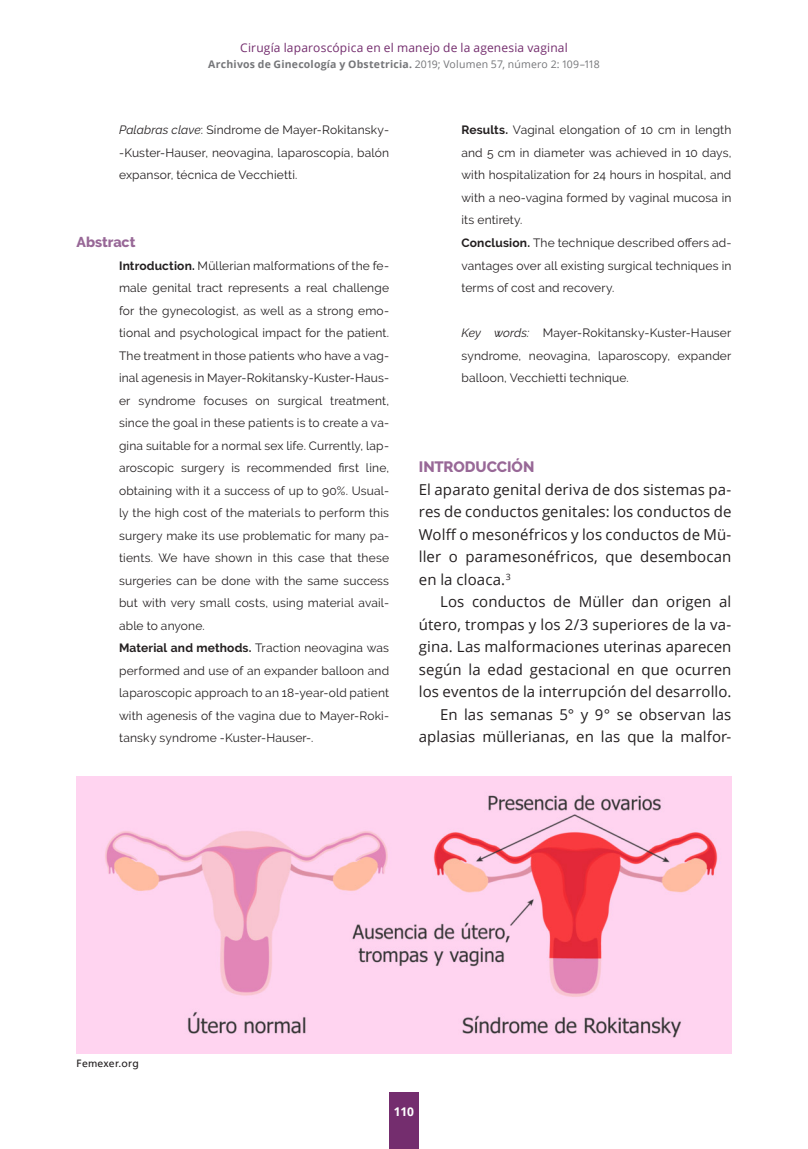
<style>
.page{position:relative;width:808px;height:1149px;background:#fff}
.page>*{position:absolute;margin:0;border:0;box-sizing:border-box;transform-origin:0 0}
.Primero{font:15px/22.5px "Open Sans";letter-spacing:.005em;color:#231f20;text-align:justify}
.sub_1_primero{font:800 15px "Raleway";letter-spacing:-.005em;color:#986897}
.sub_2{font:800 14.25px "Raleway";letter-spacing:-.005em;color:#986897}
.Resumen{font:12px/22.5px "Raleway";letter-spacing:.015em;color:#231f20;text-align:justify}
.t1{font:12px "Open Sans";letter-spacing:.015em;color:#742d6e}
.t2{font:700 12px "Open Sans";color:#fff}
.t3{font:700 10.5px "Open Sans";letter-spacing:.02em;color:#757679}
.Nota_al_pie{font:10.5px "Frutiger LT";letter-spacing:.02em;color:#231f20}
.s1{font-weight:400}
.s2{font-style:italic}
.s3{font-weight:700}
</style>
<div class="page">
<div style="left:389px;top:1092px;width:30px;height:56px;background:#742d6e"></div>
<img style="left:76px;top:776px;width:655px;height:276px">
<p class="t1" style="left:240px;top:39px;width:329px">Cirugía laparoscópica en el manejo de la agenesia vaginal</p>
<p class="t3" style="left:208px;top:56px;width:393px">Archivos de Ginecología y Obstetricia. <span class="s1">2019; Volumen 57, número 2: 109–118</span></p>
<p class="Resumen" style="left:119px;top:119px;width:271px"><span class="s2">Palabras clave</span>: Síndrome de Mayer-Rokitansky--Kuster-Hauser, neovagina, laparoscopía, balón expansor, técnica de Vecchietti.</p>
<p class="sub_2" style="left:77px;top:234px;width:60px">Abstract</p>
<p class="Resumen" style="left:119px;top:254px;width:272px"><span class="s3">Introduction.</span> Müllerian malformations of the fe&shy;male genital tract represents a real challenge for the gynecologist, as well as a strong emo&shy;tional and psychological impact for the patient.<br>The treatment in those patients who have a vag&shy;inal agenesis in Mayer-Rokitansky-Kuster-Haus&shy;er syndrome focuses on surgical treatment, since the goal in these patients is to create a va&shy;gina suitable for a normal sex life. Currently, lap&shy;aroscopic surgery is recommended first line, obtaining with it a success of up to 90%. Usual&shy;ly the high cost of the materials to perform this surgery make its use problematic for many pa&shy;tients. We have shown in this case that these surgeries can be done with the same success but with very small costs, using material avail&shy;able to anyone.</p>
<p class="Resumen" style="left:119px;top:636px;width:272px"><span class="s3">Material and methods.</span> Traction neovagina was performed and use of an expander balloon and laparoscopic approach to an 18-year-old patient with agenesis of the vagina due to Mayer-Roki&shy;tansky syndrome -Kuster-Hauser-.</p>
<p class="Resumen" style="left:461px;top:119px;width:272px"><span class="s3">Results.</span> Vaginal elongation of 10 cm in length and 5 cm in diameter was achieved in 10 days, with hospitalization for 24 hours in hospital, and with a neo-vagina formed by vaginal mucosa in its entirety.</p>
<p class="Resumen" style="left:461px;top:231px;width:272px"><span class="s3">Conclusion.</span> The technique described offers ad&shy;vantages over all existing surgical techniques in terms of cost and recovery.</p>
<p class="Resumen" style="left:461px;top:321px;width:272px"><span class="s2">Key words:</span> Mayer-Rokitansky-Kuster-Hauser syndrome, neovagina, laparoscopy, expander balloon, Vecchietti technique.</p>
<p class="sub_1_primero" style="left:419px;top:458px;width:117px">INTRODUCCIÓN</p>
<p class="Primero" style="left:419px;top:477px;width:314px">El aparato genital deriva de dos sistemas pa&shy;res de conductos genitales: los conductos de Wolff o mesonéfricos y los conductos de Mü&shy;ller o paramesonéfricos, que desembocan en la cloaca.<sup>3</sup></p>
<p class="Primero" style="left:419px;top:590px;width:314px;text-indent:21px">Los conductos de Müller dan origen al útero, trompas y los 2/3 superiores de la va&shy;gina. Las malformaciones uterinas aparecen según la edad gestacional en que ocurren los eventos de la interrupción del desarrollo.</p>
<p class="Primero" style="left:419px;top:702px;width:314px;text-align:right">En las semanas 5° y 9° se observan las aplasias müllerianas, en las que la malfor-</p>
<p class="Nota_al_pie" style="left:77px;top:1056px;width:64px">Femexer.org</p>
<p class="t2" style="left:394px;top:1102px;width:22px">110</p>
</div>
